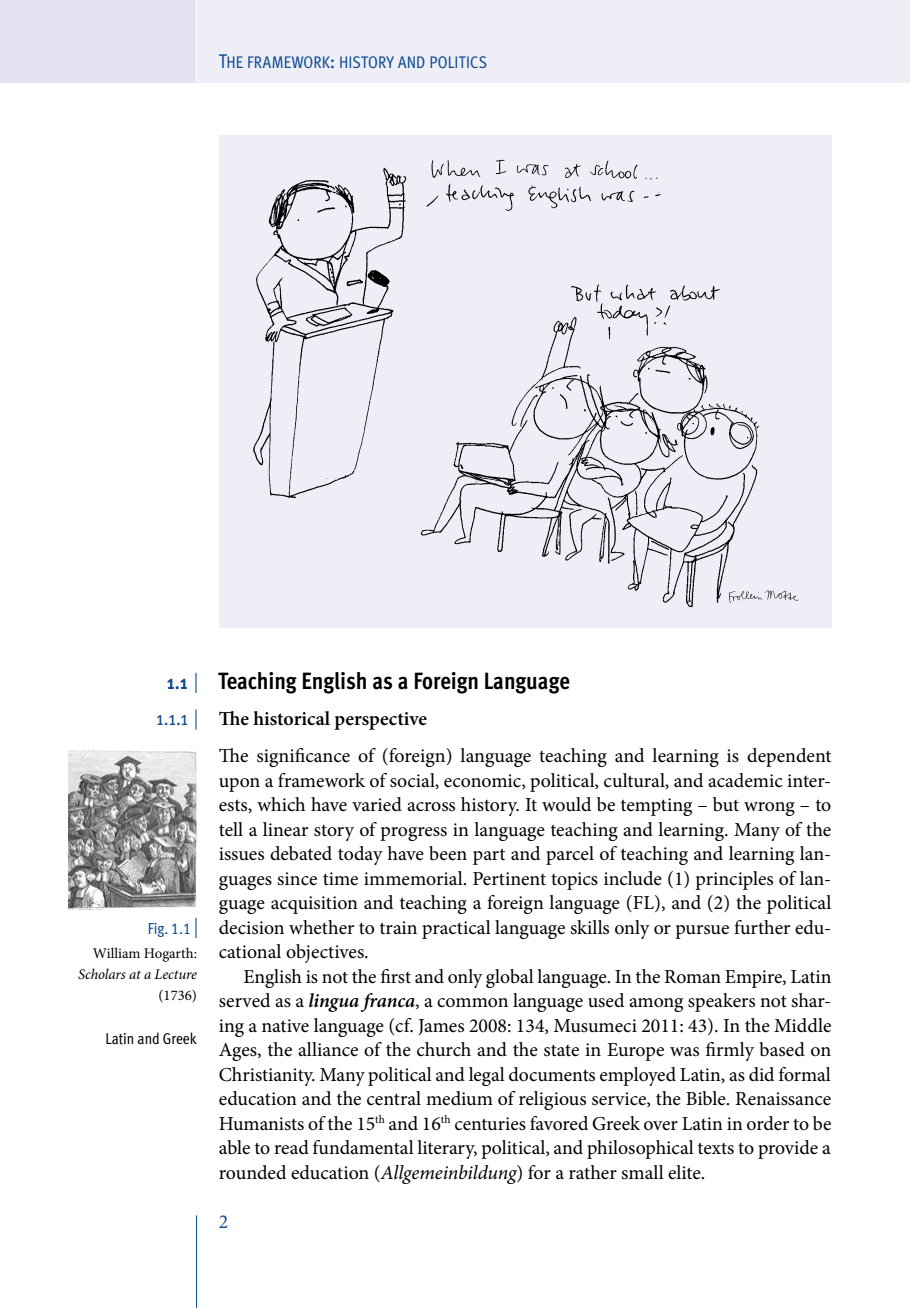
<style>
.page{position:relative;width:911px;height:1308px;background:#fff}
.page>*{position:absolute;margin:0;border:0;box-sizing:border-box;transform-origin:0 0}
.t1{font:700 23.6px "Meta Cond";color:#000}
.t2{font:19.8px/24.4px "Minion Pro";color:#000;text-align:justify}
.t3{font:600 19.8px "Minion Pro";color:#000}
.t4{font:19.8px "Minion Pro";color:#0f4b91}
.t5{font:19.6px "Meta Cond";color:#0f4b91}
.t6{font:700 19.6px "Meta Cond";color:#0f4b91}
.t7{font:16.8px "Meta Cond Book Roman SC850";letter-spacing:.01em;color:#0f4b91}
.t8{font:16px "Meta Cond Book LF";color:#0f4b91}
.t9{font:15.8px "Meta Cond";letter-spacing:-.005em;color:#000}
.t10{font:14.8px "Minion Pro";color:#000}
.t11{font:italic 14.8px "Minion Pro";letter-spacing:-.01em;color:#000}
.s1{font-size:19.8px}
.s2{font-weight:600;font-style:italic}
.s3{font-style:italic}
</style>
<div class="page">
<hr style="left:196px;top:1215px;width:1px;height:92px;background:#0f4b91">
<div style="left:0;top:0;width:196px;height:82px;background:#e2e2f2"></div>
<div style="left:196px;top:0;width:713px;height:82px;background:#eeeef7"></div>
<hr style="left:196px;top:0;width:1px;height:82px;background:#fff">
<div style="left:219px;top:135px;width:612px;height:492px;background:#eeeef7"></div>
<img style="left:253px;top:159px;width:546px;height:449px">
<svg style="left:195px;top:672px;width:1px;height:20px"></svg>
<svg style="left:195px;top:709px;width:1px;height:20px"></svg>
<img style="left:68px;top:750px;width:128px;height:159px">
<svg style="left:195px;top:917px;width:1px;height:20px"></svg>
<p class="t7" style="left:219px;top:53px;width:270px"><span class="s1">T</span>HE FRAMEWORK<span class="s1">:</span> HISTORY AND POLITICS</p>
<p class="t6" style="left:167px;top:670px;width:23px">1.1</p>
<p class="t5" style="left:156px;top:707px;width:33px">1.1.1</p>
<p class="t8" style="left:148px;top:919px;width:45px">Fig. 1.1</p>
<p class="t10" style="left:93px;top:943px;width:106px">William Hogarth:</p>
<p class="t11" style="left:78px;top:964px;width:120px">Scholars at a Lecture</p>
<p class="t10" style="left:158px;top:984px;width:40px">(1736)</p>
<p class="t9" style="left:106px;top:1029px;width:93px">Latin and Greek</p>
<p class="t1" style="left:218px;top:666px;width:353px">Teaching English as a Foreign Language</p>
<p class="t3" style="left:219px;top:705px;width:210px">The historical perspective</p>
<p class="t2" style="left:219px;top:743px;width:614px">The significance of (foreign) language teaching and learning is dependent upon a framework of social, economic, political, cultural, and academic inter&shy;ests, which have varied across history. It would be tempting – but wrong – to tell a linear story of progress in language teaching and learning. Many of the issues debated today have been part and parcel of teaching and learning lan&shy;guages since time immemorial. Pertinent topics include (1) principles of lan&shy;guage acquisition and teaching a foreign language (FL), and (2) the political decision whether to train practical language skills only or pursue further edu&shy;cational objectives.</p>
<p class="t2" style="left:219px;top:964px;width:614px;text-indent:24px">English is not the first and only global language. In the Roman Empire, Latin served as a <span class="s2">lingua franca</span>, a common language used among speakers not shar&shy;ing a native language (cf. James 2008: 134, Musumeci 2011: 43). In the Middle Ages, the alliance of the church and the state in Europe was firmly based on Christianity. Many political and legal documents employed Latin, as did formal education and the central medium of religious service, the Bible. Renaissance Humanists of the 15<sup>th</sup> and 16<sup>th</sup> centuries favored Greek over Latin in order to be able to read fundamental literary, political, and philosophical texts to provide a rounded education (<span class="s3">Allgemeinbildung</span>) for a rather small elite.</p>
<p class="t4" style="left:219px;top:1208px;width:11px">2</p>
</div>
